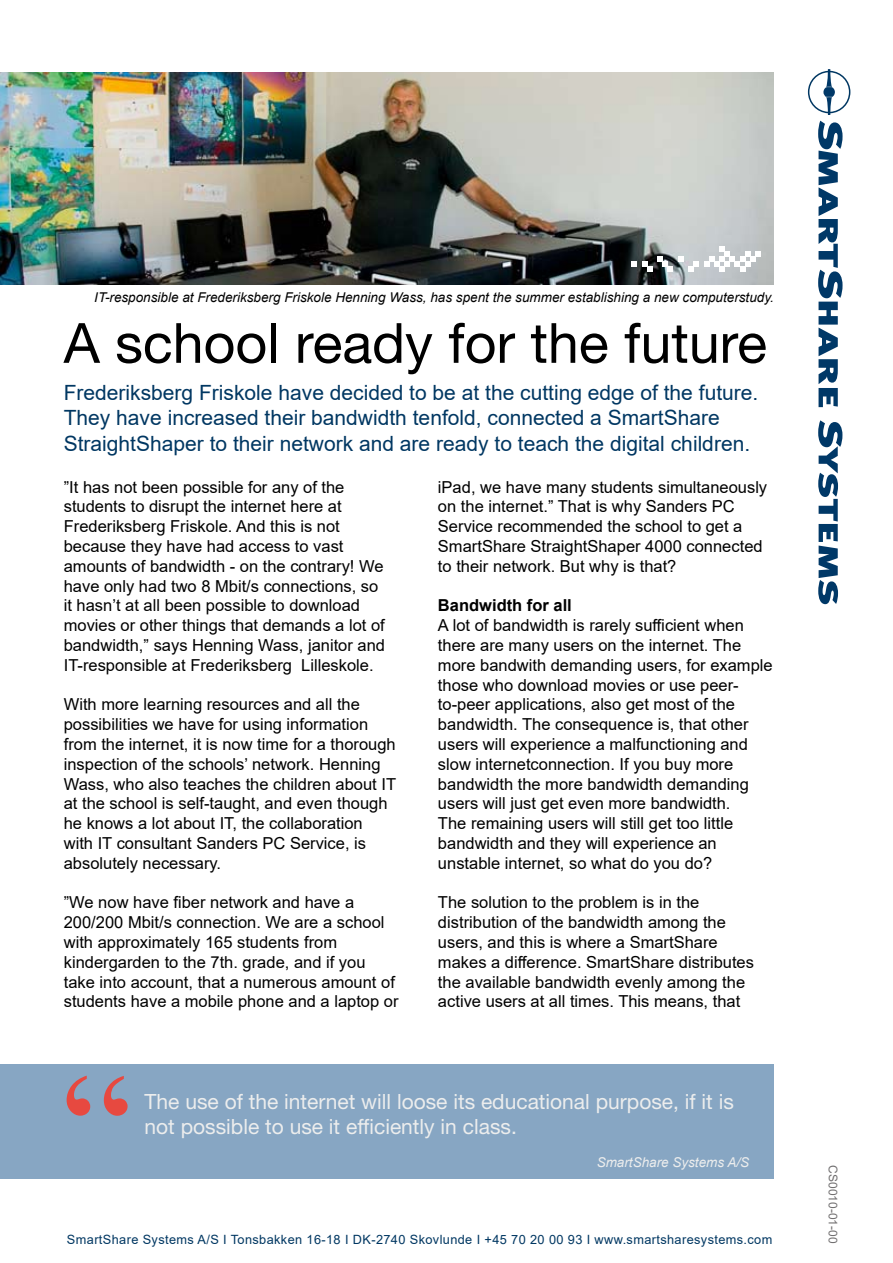
<style>
.page{position:relative;width:893px;height:1263px;background:#fff}
.page>*{position:absolute;margin:0;border:0;box-sizing:border-box;transform-origin:0 0}
.t1{font:55.5px "Helvetica Neue LT Std";color:#000}
.t2{font:21px/25.2px "Arial";color:#003762}
.t3{font:21px/25.2px "Helvetica Neue LT Std";color:#eceded}
.t4{font:16.5px/19.8px "Arial";color:#000}
.t5{font:700 16.5px "Arial";color:#000}
.t6{font:italic 13.5px "Arial";color:#000}
.t7{font:italic 13.5px "Arial";color:#eceded}
.t8{font:12.75px "Arial";letter-spacing:.03em;color:#003762}
.t9{font:12px "Arial";color:#716f70}
</style>
<div class="page">
<img style="left:0;top:72px;width:774px;height:213px">
<div style="left:0;top:1064px;width:774px;height:115px;background:#87a6c3"></div>
<svg style="left:67px;top:1076px;width:61px;height:40px"></svg>
<svg style="left:818px;top:420px;width:24px;height:184px"></svg>
<svg style="left:818px;top:121px;width:24px;height:286px"></svg>
<svg style="left:807px;top:69px;width:44px;height:46px"></svg>
<svg style="left:632px;top:261px;width:20px;height:11px"></svg>
<svg style="left:658px;top:246px;width:103px;height:26px"></svg>
<p class="t6" style="left:94px;top:288px;width:681px">IT-responsible at Frederiksberg Friskole Henning Wass, has spent the summer establishing a new computerstudy.</p>
<h1 class="t1" style="left:64px;top:310px;width:705px">A school ready for the future</h1>
<p class="t2" style="left:64px;top:380px;width:696px">Frederiksberg Friskole have decided to be at the cutting edge of the future.<br>They have increased their bandwidth tenfold, connected a SmartShare<br>StraightShaper to their network and are ready to teach the digital children.</p>
<p class="t4" style="left:64px;top:477px;width:323px">”It has not been possible for any of the students to disrupt the internet here at Frederiksberg Friskole. And this is not because they have had access to vast amounts of bandwidth - on the contrary! We have only had two 8 Mbit/s connections, so it hasn’t at all been possible to download movies or other things that demands a lot of bandwidth,” says Henning Wass, janitor and IT-responsible at Frederiksberg Lilleskole.</p>
<p class="t4" style="left:64px;top:694px;width:334px">With more learning resources and all the possibilities we have for using information from the internet, it is now time for a thorough inspection of the schools’ network. Henning Wass, who also teaches the children about IT at the school is self-taught, and even though he knows a lot about IT, the collaboration with IT consultant Sanders PC Service, is absolutely necessary.</p>
<p class="t4" style="left:64px;top:892px;width:336px">”We now have fiber network and have a 200/200 Mbit/s connection. We are a school with approximately 165 students from kindergarden to the 7th. grade, and if you take into account, that a numerous amount of students have a mobile phone and a laptop or</p>
<p class="t4" style="left:438px;top:477px;width:331px">iPad, we have many students simultaneously on the internet.” That is why Sanders PC Service recommended the school to get a SmartShare StraightShaper 4000 connected to their network. But why is that?</p>
<p class="t5" style="left:438px;top:594px;width:135px">Bandwidth for all</p>
<p class="t4" style="left:438px;top:615px;width:336px">A lot of bandwidth is rarely sufficient when there are many users on the internet. The more bandwith demanding users, for example those who download movies or use peer&shy;to-peer applications, also get most of the bandwidth. The consequence is, that other users will experience a malfunctioning and slow internetconnection. If you buy more bandwidth the more bandwidth demanding users will just get even more bandwidth.<br>The remaining users will still get too little bandwidth and they will experience an unstable internet, so what do you do?</p>
<p class="t4" style="left:438px;top:892px;width:318px">The solution to the problem is in the distribution of the bandwidth among the users, and this is where a SmartShare makes a difference. SmartShare distributes the available bandwidth evenly among the active users at all times. This means, that</p>
<p class="t3" style="left:145px;top:1089px;width:591px">The use of the internet will loose its educational purpose, if it is not possible to use it efficiently in class.</p>
<p class="t7" style="left:597px;top:1153px;width:154px">SmartShare Systems A/S</p>
<p class="t8" style="left:67px;top:1230px;width:707px">SmartShare Systems A/S I Tonsbakken 16-18 I DK-2740 Skovlunde I +45 70 20 00 93 I www.smartsharesystems.com</p>
<p class="t9" style="left:841px;top:1165px;width:80px;rotate:90deg">CS0010-01-00</p>
</div>
